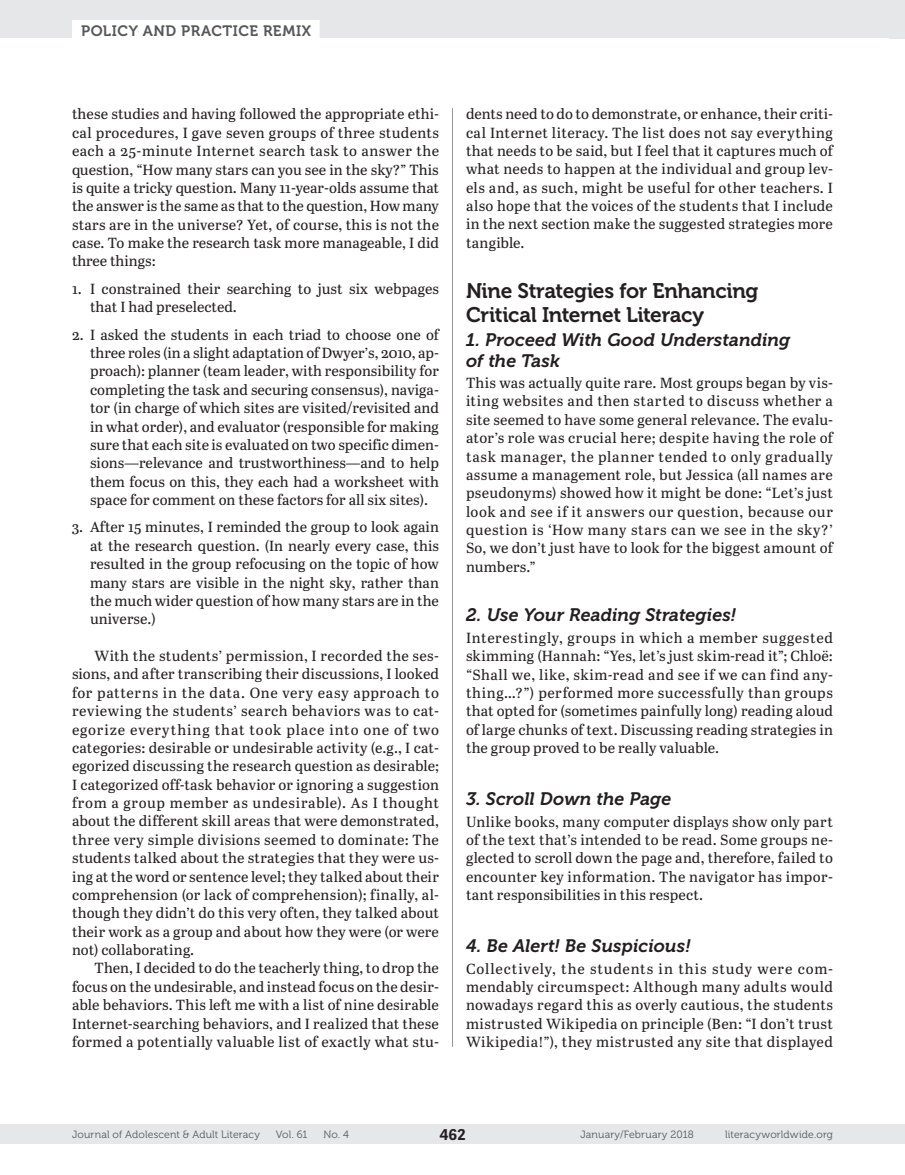
<style>
.page{position:relative;width:905px;height:1175px;background:#fff}
.page>*{position:absolute;margin:0;border:0;box-sizing:border-box;transform-origin:0 0}
.t1{font:21px/24px "Museo 700";letter-spacing:-.015em;color:#231f20}
.t2{font:italic 18px/21px "Museo 700";letter-spacing:.005em;color:#231f20}
.t3{font:15px "Museo 700";letter-spacing:.035em;color:#57585a}
.t4{font:700 15px "Adelle Sans";color:#231f20}
.t5{font:14.7px/18.3px "Abril Text";letter-spacing:.005em;color:#231f20;text-align:justify}
.t6{font:10.5px "Museo 300";letter-spacing:.015em;color:#57585a}
</style>
<div class="page">
<div style="left:0;top:0;width:904px;height:38px;background:#e6e7e9"></div>
<div style="left:889px;top:0;width:15px;height:39px;background:#e6e7e9"></div>
<div style="left:0;top:1124px;width:904px;height:20px;background:#e6e7e9"></div>
<div style="left:72px;top:20px;width:247px;height:21px;background:#fff"></div>
<hr style="left:452px;top:108px;width:1px;height:938px;background:#939598">
<p class="t3" style="left:81px;top:22px;width:231px">POLICY AND PRACTICE REMIX</p>
<p class="t5" style="left:72px;top:104px;width:368px">these studies and having followed the appropriate ethi&shy;cal procedures, I gave seven groups of three students each a 25-minute Internet search task to answer the question, “How many stars can you see in the sky?” This is quite a tricky question. Many 11-year-olds assume that the answer is the same as that to the question, How many stars are in the universe? Yet, of course, this is not the case. To make the research task more manageable, I did three things:</p>
<p class="t5" style="left:90px;top:279px;width:350px;text-indent:-18px">1. I constrained their searching to just six webpages that I had preselected.</p>
<p class="t5" style="left:90px;top:324px;width:350px;text-indent:-18px">2. I asked the students in each triad to choose one of three roles (in a slight adaptation of Dwyer’s, 2010, ap&shy;proach): planner (team leader, with responsibility for completing the task and securing consensus), naviga&shy;tor (in charge of which sites are visited/revisited and in what order), and evaluator (responsible for making sure that each site is evaluated on two specific dimen&shy;sions—relevance and trustworthiness—and to help them focus on this, they each had a worksheet with space for comment on these factors for all six sites).</p>
<p class="t5" style="left:90px;top:517px;width:350px;text-indent:-18px">3. After 15 minutes, I reminded the group to look again at the research question. (In nearly every case, this resulted in the group refocusing on the topic of how many stars are visible in the night sky, rather than the much wider question of how many stars are in the universe.)</p>
<p class="t5" style="left:72px;top:646px;width:368px;text-indent:23px">With the students’ permission, I recorded the ses&shy;sions, and after transcribing their discussions, I looked for patterns in the data. One very easy approach to reviewing the students’ search behaviors was to cat&shy;egorize everything that took place into one of two categories: desirable or undesirable activity (e.g., I cat&shy;egorized discussing the research question as desirable; I categorized off-task behavior or ignoring a suggestion from a group member as undesirable). As I thought about the different skill areas that were demonstrated, three very simple divisions seemed to dominate: The students talked about the strategies that they were us&shy;ing at the word or sentence level; they talked about their comprehension (or lack of comprehension); finally, al&shy;though they didn’t do this very often, they talked about their work as a group and about how they were (or were not) collaborating.</p>
<p class="t5" style="left:72px;top:958px;width:368px;text-indent:22px">Then, I decided to do the teacherly thing, to drop the focus on the undesirable, and instead focus on the desir&shy;able behaviors. This left me with a list of nine desirable Internet-searching behaviors, and I realized that these formed a potentially valuable list of exactly what stu-</p>
<p class="t5" style="left:466px;top:104px;width:368px">dents need to do to demonstrate, or enhance, their criti&shy;cal Internet literacy. The list does not say everything that needs to be said, but I feel that it captures much of what needs to happen at the individual and group lev&shy;els and, as such, might be useful for other teachers. I also hope that the voices of the students that I include in the next section make the suggested strategies more tangible.</p>
<h1 class="t1" style="left:466px;top:279px;width:294px">Nine Strategies for Enhancing<br>Critical Internet Literacy</h1>
<p class="t2" style="left:466px;top:329px;width:326px">1. Proceed With Good Understanding of the Task</p>
<p class="t5" style="left:466px;top:373px;width:368px">This was actually quite rare. Most groups began by vis&shy;iting websites and then started to discuss whether a site seemed to have some general relevance. The evalu&shy;ator’s role was crucial here; despite having the role of task manager, the planner tended to only gradually assume a management role, but Jessica (all names are pseudonyms) showed how it might be done: “Let’s just look and see if it answers our question, because our question is ‘How many stars can we see in the sky?’ So, we don’t just have to look for the biggest amount of numbers.”</p>
<p class="t2" style="left:466px;top:604px;width:271px">2. Use Your Reading Strategies!</p>
<p class="t5" style="left:466px;top:628px;width:368px">Interestingly, groups in which a member suggested skimming (Hannah: “Yes, let’s just skim-read it”; Chloë: “Shall we, like, skim-read and see if we can find any&shy;thing…?”) performed more successfully than groups that opted for (sometimes painfully long) reading aloud of large chunks of text. Discussing reading strategies in the group proved to be really valuable.</p>
<p class="t2" style="left:466px;top:788px;width:207px">3. Scroll Down the Page</p>
<p class="t5" style="left:466px;top:811px;width:368px">Unlike books, many computer displays show only part of the text that’s intended to be read. Some groups ne&shy;glected to scroll down the page and, therefore, failed to encounter key information. The navigator has impor&shy;tant responsibilities in this respect.</p>
<p class="t2" style="left:466px;top:935px;width:226px">4. Be Alert! Be Suspicious!</p>
<p class="t5" style="left:466px;top:958px;width:368px">Collectively, the students in this study were com&shy;mendably circumspect: Although many adults would nowadays regard this as overly cautious, the students mistrusted Wikipedia on principle (Ben: “I don’t trust Wikipedia!”), they mistrusted any site that displayed</p>
<p class="t6" style="left:72px;top:1129px;width:189px">Journal of Adolescent &amp; Adult Literacy</p>
<p class="t6" style="left:276px;top:1129px;width:33px">Vol. 61</p>
<p class="t6" style="left:323px;top:1129px;width:27px">No. 4</p>
<p class="t4" style="left:439px;top:1123px;width:28px">462</p>
<p class="t6" style="left:580px;top:1129px;width:115px">January/February 2018</p>
<p class="t6" style="left:725px;top:1129px;width:109px">literacyworldwide.org</p>
</div>
